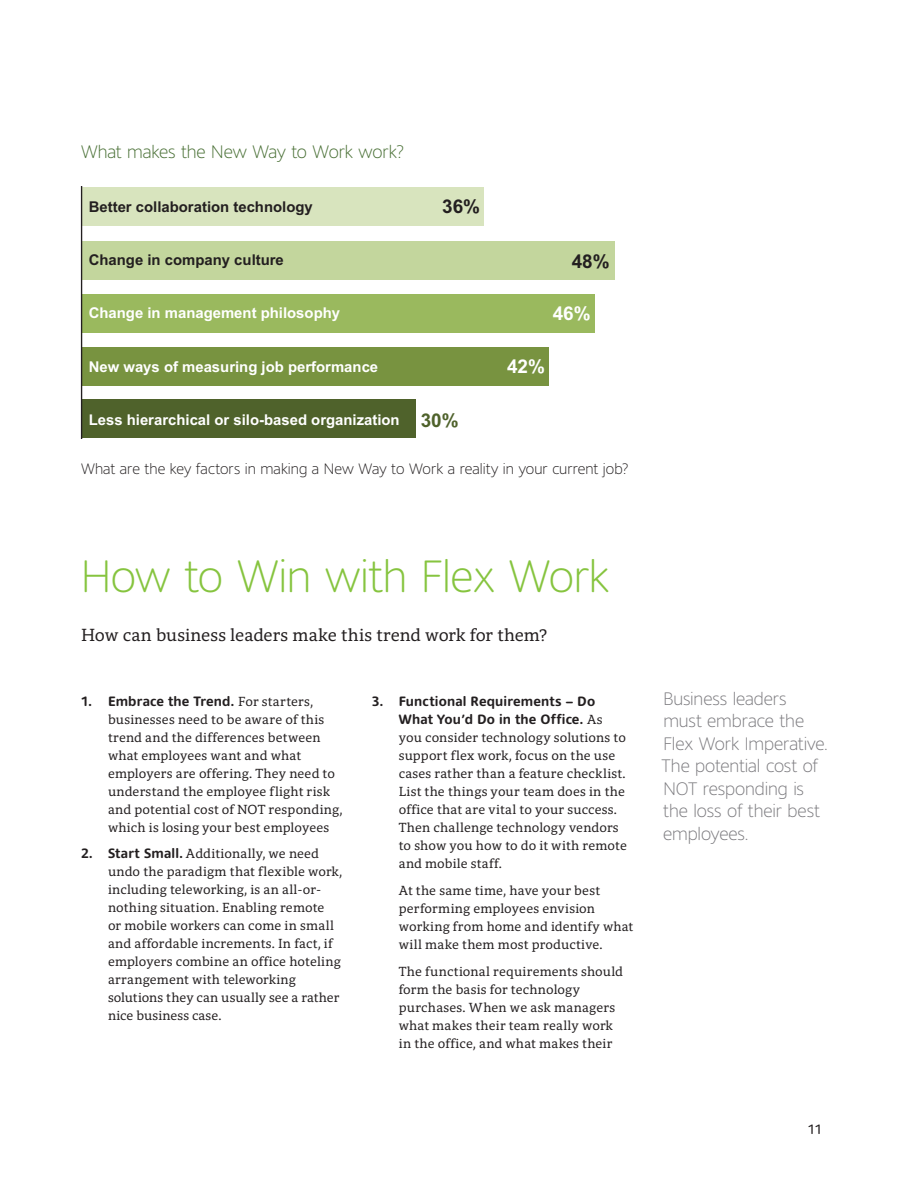
<style>
.page{position:relative;width:918px;height:1188px;background:#fff}
.page>*{position:absolute;margin:0;border:0;box-sizing:border-box;transform-origin:0 0}
.t1{font:300 45px "Harmony Sans";letter-spacing:-.01em;color:#86c43f}
.t2{font:700 18.9px "Arial";color:#fff}
.t3{font:700 18.9px "Arial";color:#231f20}
.t4{font:700 18.9px "Arial";color:#4f622b}
.t5{font:300 18px/22.5px "Harmony Sans";letter-spacing:-.005em;color:#7c7b7f}
.t6{font:18px "Harmony Serif";color:#231f20}
.t7{font:300 18px "Harmony Sans";letter-spacing:-.005em;color:#486f34}
.t8{font:300 15px "Harmony Sans";letter-spacing:.005em;color:#231f20}
.t9{font:700 14.85px "Arial";color:#fff}
.t10{font:700 14.85px "Arial";color:#231f20}
.t11{font:14.85px "Arial";color:#231f20}
.t12{font:13.5px/18px "Harmony Serif";letter-spacing:.01em;color:#231f20}
.t13{font:700 13.5px/18px "Harmony Sans";letter-spacing:.015em;color:#231f20}
.t14{font:13.5px "Harmony Sans";color:#231f20}
.s1{font-family:"Harmony Serif";font-weight:400}
.s2{font-family:"Harmony Sans";font-weight:700}
</style>
<div class="page">
<div style="left:82px;top:399px;width:334px;height:39px;background:#4f622b"></div>
<div style="left:82px;top:347px;width:467px;height:39px;background:#789340"></div>
<div style="left:82px;top:294px;width:513px;height:39px;background:#9ab95e"></div>
<div style="left:82px;top:241px;width:533px;height:39px;background:#c3d69d"></div>
<div style="left:82px;top:187px;width:402px;height:39px;background:#d8e4be"></div>
<hr style="left:82px;top:445px;width:556px;height:1px;background:#231f20">
<hr style="left:81px;top:186px;width:1px;height:253px;background:#231f20">
<h3 class="t7" style="left:81px;top:140px;width:324px">What makes the New Way to Work work?</h3>
<p class="t10" style="left:89px;top:197px;width:226px">Better collaboration technology</p>
<h2 class="t3" style="left:442px;top:194px;width:39px">36%</h2>
<p class="t10" style="left:89px;top:250px;width:197px">Change in company culture</p>
<h2 class="t3" style="left:572px;top:248px;width:39px">48%</h2>
<p class="t9" style="left:89px;top:303px;width:253px">Change in management philosophy</p>
<h2 class="t2" style="left:553px;top:300px;width:39px">46%</h2>
<p class="t9" style="left:89px;top:356px;width:291px">New ways of measuring job performance</p>
<h2 class="t2" style="left:507px;top:354px;width:39px">42%</h2>
<p class="t9" style="left:89px;top:409px;width:313px">Less hierarchical or silo-based organization</p>
<h2 class="t4" style="left:421px;top:407px;width:39px">30%</h2>
<p class="t11" style="left:70px;top:452px;width:23px">0%</p>
<p class="t11" style="left:180px;top:452px;width:31px">10%</p>
<p class="t11" style="left:292px;top:452px;width:31px">20%</p>
<p class="t11" style="left:404px;top:452px;width:31px">30%</p>
<p class="t11" style="left:518px;top:452px;width:31px">40%</p>
<p class="t8" style="left:81px;top:459px;width:549px">What are the key factors in making a New Way to Work a reality in your current job?</p>
<h1 class="t1" style="left:81px;top:547px;width:530px">How to Win with Flex Work</h1>
<h3 class="t6" style="left:81px;top:624px;width:467px">How can business leaders make this trend work for them?</h3>
<p class="t13" style="left:81px;top:692px;width:234px">1. Embrace the Trend. <span class="s1">For starters,</span></p>
<p class="t12" style="left:108px;top:710px;width:236px">businesses need to be aware of this trend and the differences between what employees want and what employers are offering. They need to understand the employee flight risk and potential cost of NOT responding, which is losing your best employees</p>
<p class="t12" style="left:108px;top:844px;width:236px;text-indent:-27px"><span class="s2">2. Start Small.</span> Additionally, we need undo the paradigm that flexible work, including teleworking, is an all-or&shy;nothing situation. Enabling remote<br>or mobile workers can come in small and affordable increments. In fact, if employers combine an office hoteling arrangement with teleworking solutions they can usually see a rather nice business case.</p>
<p class="t13" style="left:399px;top:692px;width:205px;text-indent:-27px">3. Functional Requirements – Do<br>What You’d Do in the Office. <span class="s1">As</span></p>
<p class="t12" style="left:399px;top:728px;width:230px">you consider technology solutions to support flex work, focus on the use cases rather than a feature checklist.<br>List the things your team does in the office that are vital to your success.<br>Then challenge technology vendors to show you how to do it with remote and mobile staff.</p>
<p class="t12" style="left:399px;top:881px;width:236px">At the same time, have your best performing employees envision working from home and identify what will make them most productive.</p>
<p class="t12" style="left:399px;top:962px;width:226px">The functional requirements should form the basis for technology purchases. When we ask managers what makes their team really work in the office, and what makes their</p>
<h3 class="t5" style="left:662px;top:687px;width:168px">Business leaders<br>must embrace the<br>Flex Work Imperative.<br>The potential cost of<br>NOT responding is the loss of their best employees.</h3>
<p class="t14" style="left:808px;top:1121px;width:16px">11</p>
</div>
